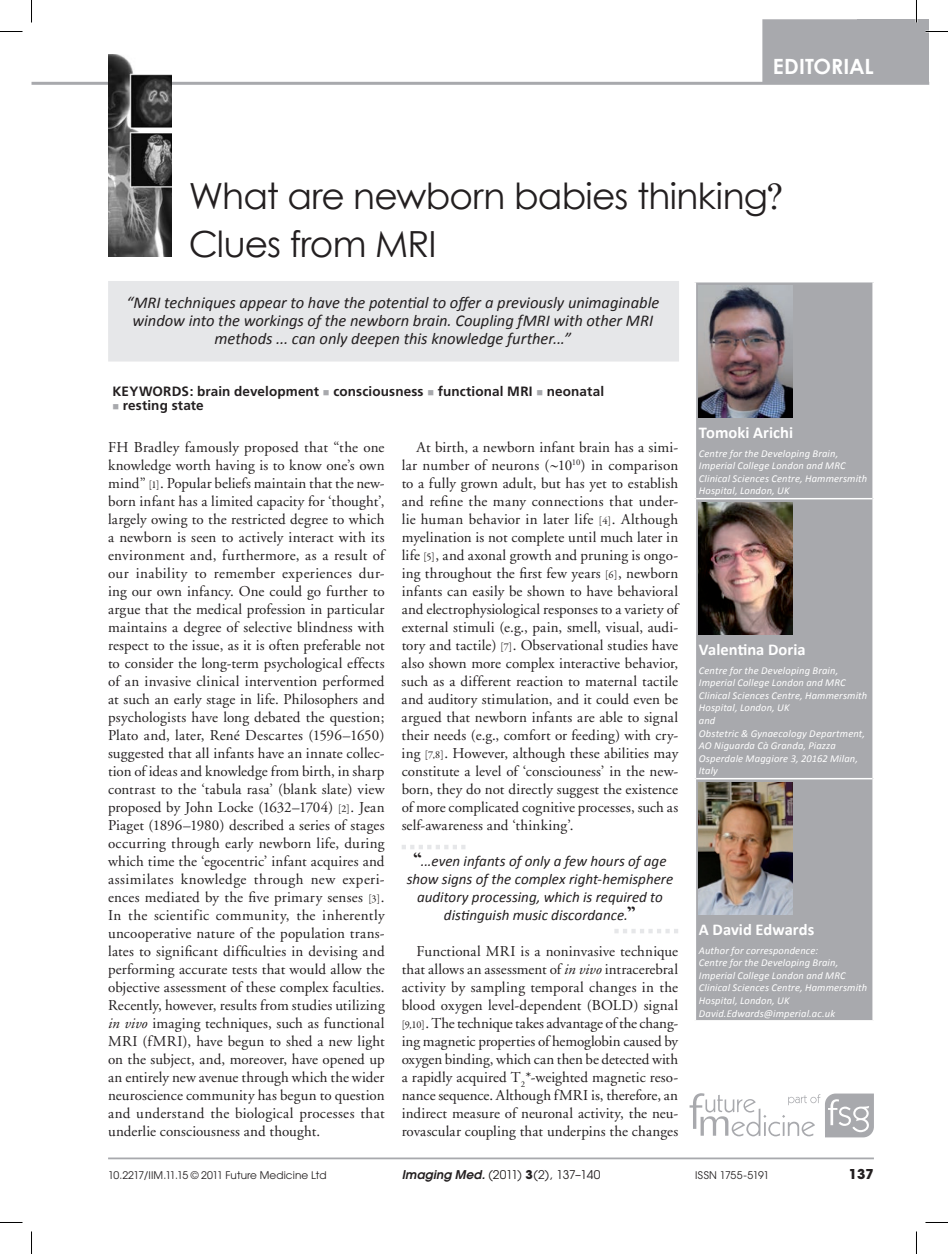
<style>
.page{position:relative;width:948px;height:1254px;background:#fff}
.page>*{position:absolute;margin:0;border:0;box-sizing:border-box;transform-origin:0 0}
.t1{font:36px/48px "Century Gothic";letter-spacing:-.02em;color:#231f20}
.t2{font:700 21px "Century Gothic";color:#fff}
.t3{font:italic 16.5px/18px "Calibri";letter-spacing:-.005em;color:#231f20;text-align:center}
.t4{font:700 16.5px "Calibri";color:#fff}
.t5{font:15px/18px "Adobe Garamond";letter-spacing:.01em;color:#231f20;text-align:justify}
.t6{font:italic 15px/18px "Calibri";color:#231f20;text-align:center}
.t7{font:700 13.5px "Frutiger";letter-spacing:.01em;color:#231f20}
.t8{font:700 13.5px "Avant Garde";color:#231f20}
.t9{font:12px "Avant Garde";letter-spacing:-.045em;color:#231f20}
.t10{font:italic 10.5px/12.6px "Calibri";letter-spacing:.015em;color:#fff}
.t11{font:10.5px "Avant Garde";letter-spacing:.005em;color:#231f20}
.t12{font:10.5px "Avant Garde";letter-spacing:-.025em;color:#231f20}
.s1{font-family:"Century"}
.s2{color:#a8a9ad}
.s3{font-family:"Garamond Premr Pro";font-size:10.5px}
.s4{font-style:italic}
.s5{font-family:"Californian FB";font-weight:700;font-style:normal;font-size:21px}
.s6{font-weight:600;font-style:italic}
.s7{font-weight:700}
</style>
<div class="page">
<div style="left:857px;top:19px;width:72px;height:64px;background:#a8a9ad"></div>
<hr style="left:32px;top:82px;width:897px;height:3px;background:#a8a9ad">
<hr style="left:108px;top:1157px;width:765px;height:2px;background:#a8a9ad">
<svg style="left:689px;top:1093px;width:184px;height:44px"></svg>
<div style="left:762px;top:19px;width:111px;height:65px;background:#a8a9ad"></div>
<div style="left:108px;top:281px;width:571px;height:80px;background:#e6e7e9"></div>
<div style="left:696px;top:282px;width:176px;height:738px;background:#a8a9ad"></div>
<hr style="left:696px;top:498px;width:176px;height:1px;background:#fff">
<hr style="left:696px;top:778px;width:176px;height:1px;background:#fff">
<img style="left:698px;top:286px;width:94px;height:132px">
<img style="left:698px;top:503px;width:94px;height:131px">
<img style="left:698px;top:783px;width:94px;height:131px">
<img style="left:108px;top:54px;width:64px;height:203px">
<svg style="left:402px;top:845px;width:63px;height:4px"></svg>
<svg style="left:614px;top:929px;width:64px;height:4px"></svg>
<hr style="left:915px;top:0;width:2px;height:23px;background:#fff">
<svg style="left:0;top:31px;width:22px;height:1px"></svg>
<svg style="left:925px;top:31px;width:22px;height:1px"></svg>
<svg style="left:0;top:1222px;width:22px;height:1px"></svg>
<svg style="left:925px;top:1222px;width:22px;height:1px"></svg>
<svg style="left:31px;top:0;width:1px;height:23px"></svg>
<svg style="left:31px;top:1231px;width:1px;height:23px"></svg>
<svg style="left:916px;top:0;width:1px;height:23px"></svg>
<svg style="left:916px;top:1231px;width:1px;height:23px"></svg>
<h2 class="t2" style="left:772px;top:50px;width:102px">EDITORIAL</h2>
<h1 class="t1" style="left:189px;top:171px;width:595px">What are newborn babies thinking<span class="s1">?<br></span>Clues from MRI</h1>
<p class="t3" style="left:126px;top:293px;width:534px">“MRI techniques appear to have the potential to offer a previously unimaginable window into the workings of the newborn brain. Coupling fMRI with other MRI methods ... can only deepen this knowledge further...”</p>
<p class="t7" style="left:112px;top:383px;width:493px">KEYWORDS: brain development <span class="s2">■</span> consciousness <span class="s2">■</span> functional MRI <span class="s2">■</span> neonatal</p>
<p class="t7" style="left:112px;top:398px;width:93px"><span class="s2">■</span> resting state</p>
<p class="t5" style="left:108px;top:439px;width:278px">FH Bradley famously proposed that “the one knowledge worth having is to know one’s own mind” <span class="s3">[1]</span>. Popular beliefs maintain that the new&shy;born infant has a limited capacity for ‘thought’, largely owing to the restricted degree to which a newborn is seen to actively interact with its environment and, furthermore, as a result of our inability to remember experiences dur&shy;ing our own infancy. One could go further to argue that the medical profession in particular maintains a degree of selective blindness with respect to the issue, as it is often preferable not to consider the long-term psychological effects of an invasive clinical intervention performed at such an early stage in life. Philosophers and psychologists have long debated the question; Plato and, later, René Descartes (1596–1650) suggested that all infants have an innate collec&shy;tion of ideas and knowledge from birth, in sharp contrast to the ‘tabula rasa’ (blank slate) view proposed by John Locke (1632–1704) <span class="s3">[2]</span>. Jean Piaget (1896–1980) described a series of stages occurring through early newborn life, during which time the ‘egocentric’ infant acquires and assimilates knowledge through new experi&shy;ences mediated by the five primary senses <span class="s3">[3]</span>.<br>In the scientific community, the inherently uncooperative nature of the population trans&shy;lates to significant difficulties in devising and performing accurate tests that would allow the objective assessment of these complex faculties.<br>Recently, however, results from studies utilizing <span class="s4">in vivo</span> imaging techniques, such as functional MRI (fMRI), have begun to shed a new light on the subject, and, moreover, have opened up an entirely new avenue through which the wider neuroscience community has begun to question and understand the biological processes that underlie consciousness and thought.</p>
<p class="t5" style="left:401px;top:439px;width:278px;text-indent:15px">At birth, a newborn infant brain has a simi&shy;lar number of neurons ( 10<sup>10</sup>) in comparison to a fully grown adult, but has yet to establish and refine the many connections that under&shy;lie human behavior in later life <span class="s3">[4]</span>. Although myelination is not complete until much later in life <span class="s3">[5]</span>, and axonal growth and pruning is ongo&shy;ing throughout the first few years <span class="s3">[6]</span>, newborn infants can easily be shown to have behavioral and electrophysiological responses to a variety of external stimuli (e.g., pain, smell, visual, audi&shy;tory and tactile) <span class="s3">[7]</span>. Observational studies have also shown more complex interactive behavior, such as a different reaction to maternal tactile and auditory stimulation, and it could even be argued that newborn infants are able to signal their needs (e.g., comfort or feeding) with cry&shy;ing <span class="s3">[7,8]</span>. However, although these abilities may constitute a level of ‘consciouness’ in the new&shy;born, they do not directly suggest the existence of more complicated cognitive processes, such as self-awareness and ‘thinking’.</p>
<p class="t6" style="left:406px;top:851px;width:268px"><span class="s5">“</span>...even infants of only a few hours of age show signs of the complex right-hemisphere auditory processing, which is required to distinguish music discordance.<span class="s5">”</span></p>
<p class="t5" style="left:401px;top:943px;width:278px;text-indent:15px">Functional MRI is a noninvasive technique that allows an assessment of <span class="s4">in vivo</span> intracerebral activity by sampling temporal changes in the blood oxygen level-dependent (BOLD) signal <span class="s3">[9,10]</span>. The technique takes advantage of the chang&shy;ing magnetic properties of hemoglobin caused by oxygen binding, which can then be detected with a rapidly acquired T<sub>2</sub>*-weighted magnetic reso&shy;nance sequence. Although fMRI is, therefore, an indirect measure of neuronal activity, the neu&shy;rovascular coupling that underpins the changes</p>
<p class="t4" style="left:698px;top:422px;width:96px">Tomoki Arichi</p>
<p class="t10" style="left:698px;top:446px;width:170px">Centre for the Developing Brain,<br>Imperial College London and MRC<br>Clinical Sciences Centre, Hammersmith<br>Hospital, London, UK</p>
<p class="t4" style="left:698px;top:639px;width:108px">Valentina Doria</p>
<p class="t10" style="left:698px;top:663px;width:170px">Centre for the Developing Brain,<br>Imperial College London and MRC<br>Clinical Sciences Centre, Hammersmith<br>Hospital, London, UK<br>and<br>Obstetric &amp; Gynaecology Department,<br>AO Niguarda Cà Granda, Piazza<br>Osperdale Maggiore 3, 20162 Milan,<br>Italy</p>
<p class="t4" style="left:698px;top:919px;width:117px">A David Edwards</p>
<p class="t10" style="left:698px;top:943px;width:170px">Author for correspondence:<br>Centre for the Developing Brain,<br>Imperial College London and MRC<br>Clinical Sciences Centre, Hammersmith<br>Hospital, London, UK<br>David.Edwards@imperial.ac.uk</p>
<p class="t11" style="left:108px;top:1169px;width:220px">10.2217/IIM.11.15 © 2011 Future Medicine Ltd</p>
<p class="t9" style="left:401px;top:1167px;width:200px"><span class="s6">Imaging Med.</span> (2011) <span class="s7">3</span>(2), 137–140</p>
<p class="t12" style="left:695px;top:1169px;width:76px">ISSN 1755-5191</p>
<p class="t8" style="left:848px;top:1164px;width:27px">137</p>
</div>
